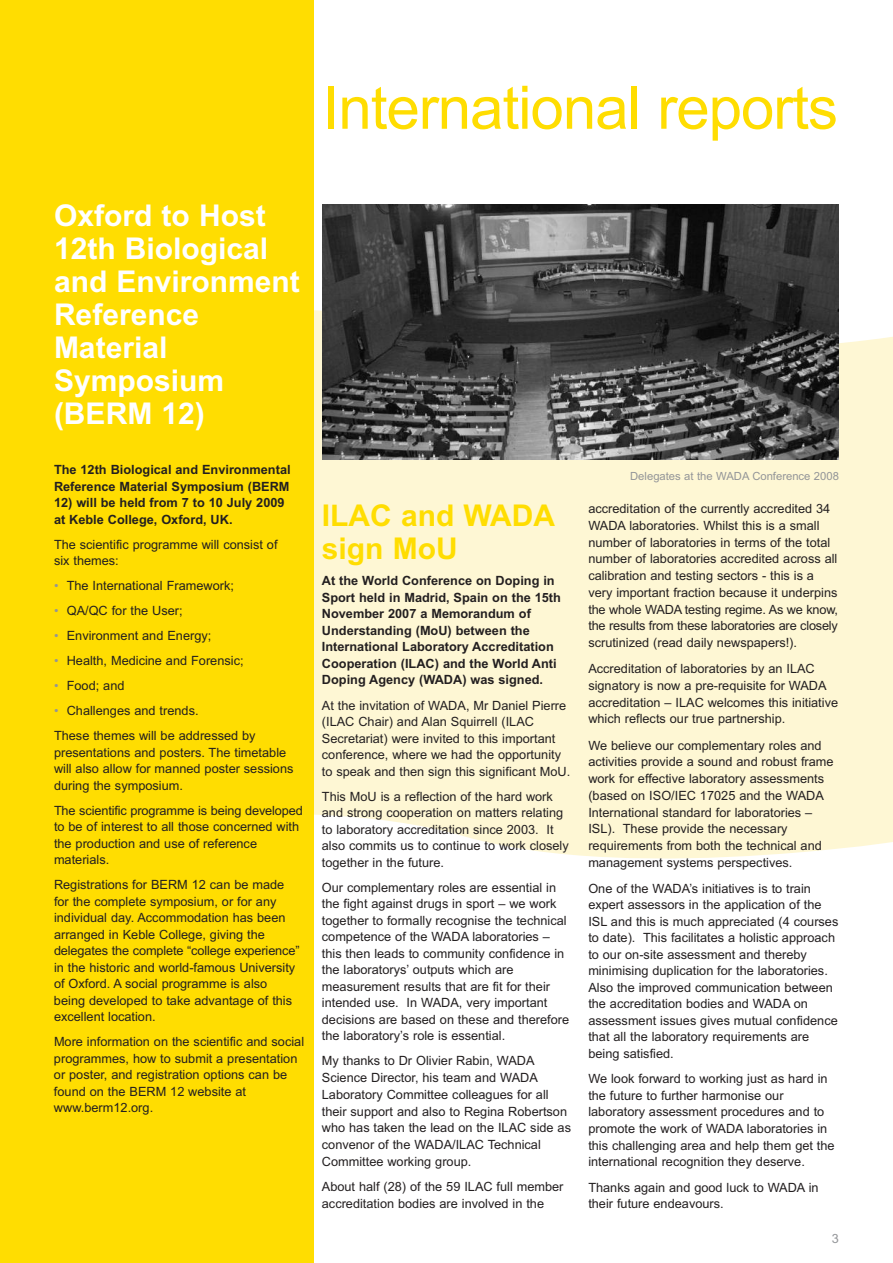
<style>
.page{position:relative;width:893px;height:1263px;background:#fff}
.page>*{position:absolute;margin:0;border:0;box-sizing:border-box;transform-origin:0 0}
.t1{font:60px "Arial";letter-spacing:-.015em;color:#ffdd01}
.t2{font:700 30px/33px "Arial";color:#fff}
.t3{font:700 30px/33px "Arial";color:#ffdd01}
.t4{font:12.75px/16.5px "Arial";color:#231f20}
.t5{font:700 12.75px/16.5px "Arial";color:#231f20}
.t6{font:12.75px "Arial";color:#939598}
.t7{font:11.25px "Arial";color:#939598}
.s1{color:#939598}
</style>
<div class="page">
<div style="left:313px;top:309px;width:580px;height:549px;background:#fef7d4"></div>
<div style="left:0;top:0;width:313px;height:1263px;background:#ffdd01"></div>
<img style="left:322px;top:204px;width:517px;height:255px">
<h1 class="t1" style="left:323px;top:73px;width:517px">International reports</h1>
<h2 class="t2" style="left:54px;top:199px;width:247px">Oxford to Host<br>12th Biological and Environment<br>Reference<br>Material<br>Symposium (BERM 12)</h2>
<p class="t5" style="left:54px;top:461px;width:238px">The 12th Biological and Environmental<br>Reference Material Symposium (BERM</p>
<p class="t5" style="left:54px;top:494px;width:232px">12) will be held from 7 to 10 July 2009 at Keble College, Oxford, UK.</p>
<p class="t4" style="left:54px;top:536px;width:225px">The scientific programme will consist of six themes:</p>
<p class="t4" style="left:54px;top:577px;width:181px"><span class="s1">•</span> The International Framework;</p>
<p class="t4" style="left:54px;top:602px;width:130px"><span class="s1">•</span> QA/QC for the User;</p>
<p class="t4" style="left:54px;top:627px;width:159px"><span class="s1">•</span> Environment and Energy;</p>
<p class="t4" style="left:54px;top:652px;width:191px"><span class="s1">•</span> Health, Medicine and Forensic;</p>
<p class="t4" style="left:54px;top:677px;width:72px"><span class="s1">•</span> Food; and</p>
<p class="t4" style="left:54px;top:698px;width:203px;line-height:25px"><span class="s1">•</span> Challenges and trends.<br>These themes will be addressed by</p>
<p class="t4" style="left:54px;top:744px;width:241px">presentations and posters. The timetable will also allow for manned poster sessions during the symposium.</p>
<p class="t4" style="left:54px;top:802px;width:250px">The scientific programme is being developed to be of interest to all those concerned with the production and use of reference materials.</p>
<p class="t4" style="left:54px;top:876px;width:247px">Registrations for BERM 12 can be made for the complete symposium, or for any individual day. Accommodation has been arranged in Keble College, giving the delegates the complete “college experience” in the historic and world-famous University of Oxford. A social programme is also being developed to take advantage of this excellent location.</p>
<p class="t4" style="left:54px;top:1033px;width:252px">More information on the scientific and social programmes, how to submit a presentation or poster, and registration options can be found on the BERM 12 website at www.berm12.org.</p>
<h2 class="t3" style="left:322px;top:499px;width:235px">ILAC and WADA sign MoU</h2>
<p class="t5" style="left:322px;top:573px;width:241px">At the World Conference on Doping in Sport held in Madrid, Spain on the 15th November 2007 a Memorandum of Understanding (MoU) between the International Laboratory Accreditation Cooperation (ILAC) and the World Anti Doping Agency (WADA) was signed.</p>
<p class="t4" style="left:322px;top:697px;width:250px">At the invitation of WADA, Mr Daniel Pierre (ILAC Chair) and Alan Squirrell (ILAC Secretariat) were invited to this important conference, where we had the opportunity to speak and then sign this significant MoU.</p>
<p class="t4" style="left:322px;top:788px;width:248px">This MoU is a reflection of the hard work and strong cooperation on matters relating to laboratory accreditation since 2003. It also commits us to continue to work closely together in the future.</p>
<p class="t4" style="left:322px;top:879px;width:249px">Our complementary roles are essential in the fight against drugs in sport – we work together to formally recognise the technical competence of the WADA laboratories – this then leads to community confidence in the laboratorys’ outputs which are measurement results that are fit for their intended use. In WADA, very important decisions are based on these and therefore the laboratory’s role is essential.</p>
<p class="t4" style="left:322px;top:1052px;width:251px">My thanks to Dr Olivier Rabin, WADA Science Director, his team and WADA Laboratory Committee colleagues for all their support and also to Regina Robertson who has taken the lead on the ILAC side as convenor of the WADA/ILAC Technical Committee working group.</p>
<p class="t4" style="left:322px;top:1178px;width:243px">About half (28) of the 59 ILAC full member accreditation bodies are involved in the</p>
<p class="t7" style="left:630px;top:470px;width:210px">Delegates at the WADA Conference 2008</p>
<p class="t4" style="left:588px;top:500px;width:251px">accreditation of the currently accredited 34<br>WADA laboratories. Whilst this is a small number of laboratories in terms of the total number of laboratories accredited across all calibration and testing sectors - this is a very important fraction because it underpins the whole WADA testing regime. As we know, the results from these laboratories are closely scrutinized (read daily newspapers!).</p>
<p class="t4" style="left:588px;top:660px;width:251px">Accreditation of laboratories by an ILAC signatory is now a pre-requisite for WADA accreditation – ILAC welcomes this initiative which reflects our true partnership.</p>
<p class="t4" style="left:588px;top:737px;width:247px">We believe our complementary roles and activities provide a sound and robust frame work for effective laboratory assessments (based on ISO/IEC 17025 and the WADA International standard for laboratories – ISL). These provide the necessary requirements from both the technical and management systems perspectives.</p>
<p class="t4" style="left:588px;top:880px;width:252px">One of the WADA’s initiatives is to train expert assessors in the application of the ISL and this is much appreciated (4 courses to date). This facilitates a holistic approach to our on-site assessment and thereby minimising duplication for the laboratories.<br>Also the improved communication between the accreditation bodies and WADA on assessment issues gives mutual confidence that all the laboratory requirements are being satisfied.</p>
<p class="t4" style="left:588px;top:1071px;width:248px">We look forward to working just as hard in the future to further harmonise our laboratory assessment procedures and to promote the work of WADA laboratories in this challenging area and help them get the international recognition they deserve.</p>
<p class="t4" style="left:588px;top:1179px;width:232px">Thanks again and good luck to WADA in their future endeavours.</p>
<p class="t6" style="left:832px;top:1230px;width:9px">3</p>
</div>
